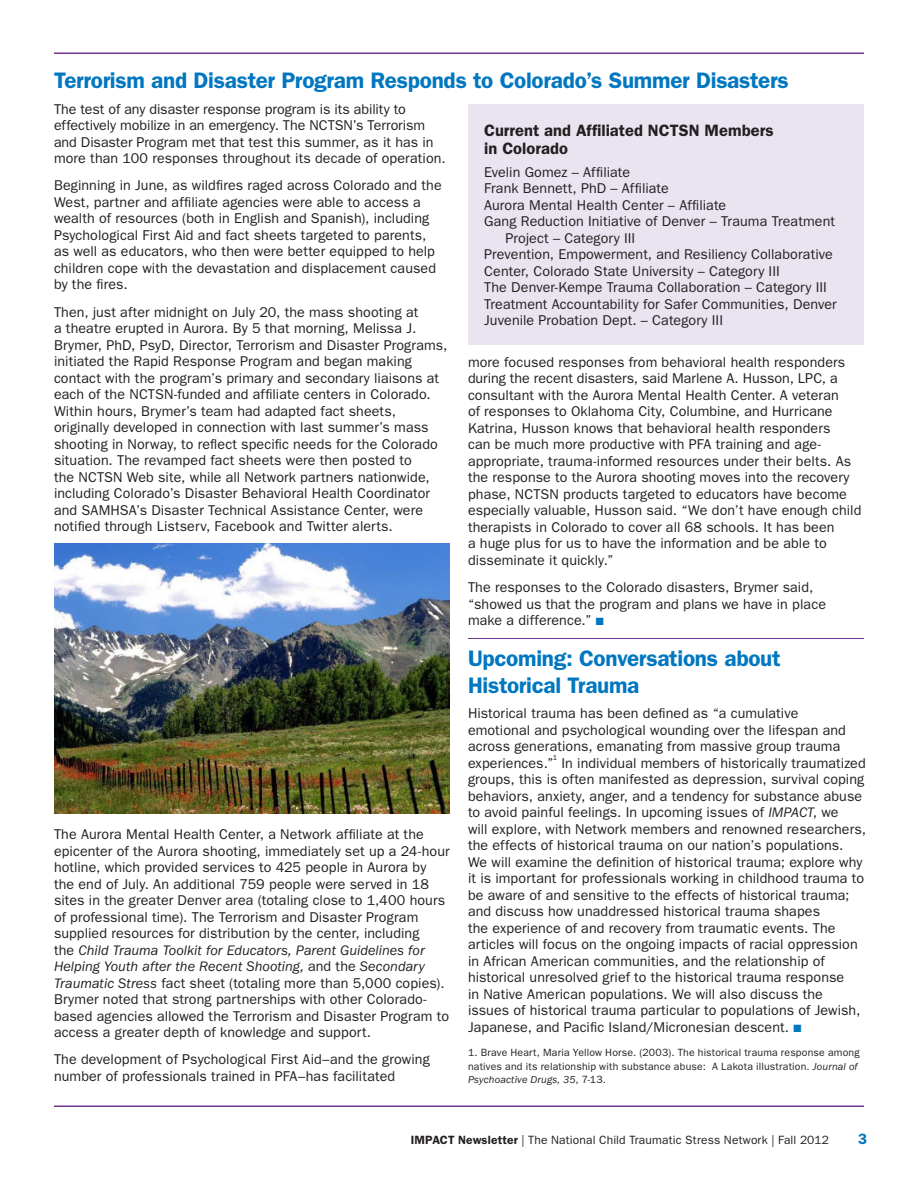
<style>
.page{position:relative;width:918px;height:1188px;background:#fff}
.page>*{position:absolute;margin:0;border:0;box-sizing:border-box;transform-origin:0 0}
.SH3_Header_2nd_line{font:600 22.5px/27px "ITC Franklin Gothic Std";letter-spacing:-.015em;color:#0077c0}
.SH3_Header_2nd_line-2{font:600 16.5px/18px "Franklin Gothic";color:#231f20}
.t1{font:600 15px "ITC Franklin Gothic Std";color:#0077c0}
.SH3_Header_2nd_line-3{font:14.25px/16.5px "ITC Franklin Gothic Std";letter-spacing:.005em;color:#231f20}
.t2{font:12px "ITC Franklin Gothic Std";letter-spacing:.015em;color:#231f20}
.SH3_Header_2nd_line-4{font:10.5px/13.5px "ITC Franklin Gothic Std";letter-spacing:.02em;color:#231f20}
.SH3_Header_2nd_line-5{font:7.5px "ITC Franklin Gothic Std";color:#231f20}
.s1{color:#0077c0}
.s2{font-style:italic}
.s3{font-weight:600}
</style>
<div class="page">
<hr style="left:54px;top:1106px;width:810px;height:1px;background:#733394">
<hr style="left:54px;top:52px;width:810px;height:2px;background:#733394">
<hr style="left:468px;top:638px;width:396px;height:1px;background:#733394">
<div style="left:468px;top:104px;width:396px;height:241px;background:#eae4f0"></div>
<img style="left:54px;top:543px;width:395px;height:270px">
<p class="SH3_Header_2nd_line" style="left:54px;top:66px;width:736px">Terrorism and Disaster Program Responds to Colorado’s Summer Disasters</p>
<p class="SH3_Header_2nd_line-3" style="left:54px;top:101px;width:393px">The test of any disaster response program is its ability to effectively mobilize in an emergency. The NCTSN’s Terrorism and Disaster Program met that test this summer, as it has in more than 100 responses throughout its decade of operation.</p>
<p class="SH3_Header_2nd_line-3" style="left:54px;top:177px;width:389px">Beginning in June, as wildfires raged across Colorado and the West, partner and affiliate agencies were able to access a wealth of resources (both in English and Spanish), including Psychological First Aid and fact sheets targeted to parents, as well as educators, who then were better equipped to help children cope with the devastation and displacement caused by the fires.</p>
<p class="SH3_Header_2nd_line-3" style="left:54px;top:304px;width:395px">Then, just after midnight on July 20, the mass shooting at<br>a theatre erupted in Aurora. By 5 that morning, Melissa J.<br>Brymer, PhD, PsyD, Director, Terrorism and Disaster Programs, initiated the Rapid Response Program and began making contact with the program’s primary and secondary liaisons at each of the NCTSN-funded and affiliate centers in Colorado.<br>Within hours, Brymer’s team had adapted fact sheets, originally developed in connection with last summer’s mass shooting in Norway, to reflect specific needs for the Colorado situation. The revamped fact sheets were then posted to<br>the NCTSN Web site, while all Network partners nationwide, including Colorado’s Disaster Behavioral Health Coordinator and SAMHSA’s Disaster Technical Assistance Center, were notified through Listserv, Facebook and Twitter alerts.</p>
<p class="SH3_Header_2nd_line-2" style="left:484px;top:121px;width:291px">Current and Affiliated NCTSN Members in Colorado</p>
<p class="SH3_Header_2nd_line-3" style="left:484px;top:164px;width:148px">Evelin Gomez – Affiliate</p>
<p class="SH3_Header_2nd_line-3" style="left:484px;top:180px;width:186px">Frank Bennett, PhD – Affiliate</p>
<p class="SH3_Header_2nd_line-3" style="left:484px;top:197px;width:244px">Aurora Mental Health Center – Affiliate</p>
<p class="SH3_Header_2nd_line-3" style="left:506px;top:213px;width:331px;text-indent:-21px">Gang Reduction Initiative of Denver – Trauma Treatment<br>Project – Category III</p>
<p class="SH3_Header_2nd_line-3" style="left:484px;top:246px;width:350px">Prevention, Empowerment, and Resiliency Collaborative<br>Center, Colorado State University – Category III</p>
<p class="SH3_Header_2nd_line-3" style="left:484px;top:279px;width:344px">The Denver-Kempe Trauma Collaboration – Category III</p>
<p class="SH3_Header_2nd_line-3" style="left:484px;top:296px;width:354px">Treatment Accountability for Safer Communities, Denver<br>Juvenile Probation Dept. – Category III</p>
<p class="SH3_Header_2nd_line-3" style="left:468px;top:354px;width:395px">more focused responses from behavioral health responders during the recent disasters, said Marlene A. Husson, LPC, a consultant with the Aurora Mental Health Center. A veteran<br>of responses to Oklahoma City, Columbine, and Hurricane Katrina, Husson knows that behavioral health responders<br>can be much more productive with PFA training and age&shy;appropriate, trauma-informed resources under their belts. As the response to the Aurora shooting moves into the recovery phase, NCTSN products targeted to educators have become especially valuable, Husson said. “We don’t have enough child therapists in Colorado to cover all 68 schools. It has been<br>a huge plus for us to have the information and be able to disseminate it quickly.”</p>
<p class="SH3_Header_2nd_line-3" style="left:468px;top:579px;width:360px">The responses to the Colorado disasters, Brymer said, “showed us that the program and plans we have in place make a difference.” <span class="s1">■</span></p>
<p class="SH3_Header_2nd_line-3" style="left:54px;top:826px;width:397px">The Aurora Mental Health Center, a Network affiliate at the epicenter of the Aurora shooting, immediately set up a 24-hour hotline, which provided services to 425 people in Aurora by the end of July. An additional 759 people were served in 18 sites in the greater Denver area (totaling close to 1,400 hours of professional time). The Terrorism and Disaster Program supplied resources for distribution by the center, including<br>the <span class="s2">Child Trauma Toolkit for Educators, Parent Guidelines for Helping Youth after the Recent Shooting,</span> and the <span class="s2">Secondary Traumatic Stress</span> fact sheet (totaling more than 5,000 copies).<br>Brymer noted that strong partnerships with other Colorado&shy;based agencies allowed the Terrorism and Disaster Program to access a greater depth of knowledge and support.</p>
<p class="SH3_Header_2nd_line-3" style="left:54px;top:1051px;width:377px">The development of Psychological First Aid–and the growing number of professionals trained in PFA–has facilitated</p>
<p class="SH3_Header_2nd_line" style="left:468px;top:644px;width:314px">Upcoming: Conversations about<br>Historical Trauma</p>
<p class="SH3_Header_2nd_line-3" style="left:468px;top:705px;width:379px">Historical trauma has been defined as “a cumulative emotional and psychological wounding over the lifespan and across generations, emanating from massive group trauma experiences.”</p>
<p class="SH3_Header_2nd_line-5" style="left:553px;top:753px;width:6px">1</p>
<p class="SH3_Header_2nd_line-3" style="left:468px;top:755px;width:400px;text-indent:94px">In individual members of historically traumatized groups, this is often manifested as depression, survival coping behaviors, anxiety, anger, and a tendency for substance abuse to avoid painful feelings. In upcoming issues of <span class="s2">IMPACT</span>, we<br>will explore, with Network members and renowned researchers, the effects of historical trauma on our nation’s populations.<br>We will examine the definition of historical trauma; explore why it is important for professionals working in childhood trauma to be aware of and sensitive to the effects of historical trauma; and discuss how unaddressed historical trauma shapes<br>the experience of and recovery from traumatic events. The articles will focus on the ongoing impacts of racial oppression in African American communities, and the relationship of historical unresolved grief to the historical trauma response<br>in Native American populations. We will also discuss the issues of historical trauma particular to populations of Jewish, Japanese, and Pacific Island/Micronesian descent. <span class="s1">■</span></p>
<p class="SH3_Header_2nd_line-4" style="left:468px;top:1046px;width:393px">1. Brave Heart, Maria Yellow Horse. (2003). The historical trauma response among natives and its relationship with substance abuse: A Lakota illustration. <span class="s2">Journal of<br>Psychoactive Drugs, 35</span>, 7-13.</p>
<p class="t2" style="left:411px;top:1133px;width:420px"><span class="s3">IMPACT Newsletter</span> | The National Child Traumatic Stress Network | Fall 2012</p>
<p class="t1" style="left:858px;top:1130px;width:10px">3</p>
</div>
